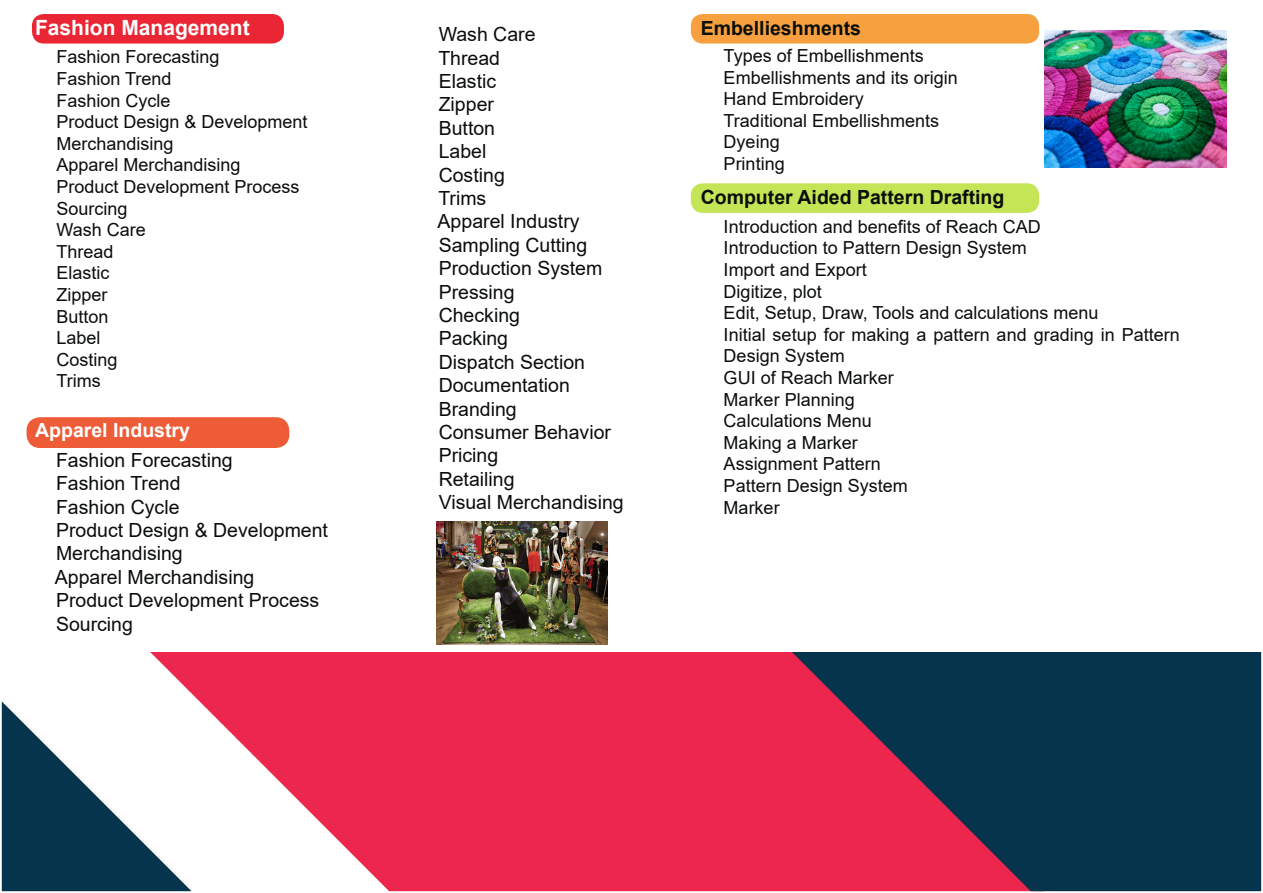
<style>
.page{position:relative;width:1263px;height:893px;background:#fff}
.page>*{position:absolute;margin:0;border:0;box-sizing:border-box;transform-origin:0 0}
.t1{font:700 21px "Arial";color:#fff}
.t2{font:19.5px "Arial";color:#0a0e0a}
.t3{font:700 19.5px "Arial";color:#0a0e0a}
.t4{font:700 19.5px "Arial";color:#fff}
.t5{font:18px/21.6px "Arial";color:#0a0e0a}
</style>
<div class="page">
<div style="left:32px;top:14px;width:252px;height:30px;background:#ea2634;border-radius:12px"></div>
<div style="left:691px;top:14px;width:348px;height:30px;background:#f7a03f;border-radius:12px"></div>
<div style="left:691px;top:183px;width:348px;height:30px;background:#c4e556;border-radius:12px"></div>
<div style="left:27px;top:417px;width:262px;height:31px;background:#ee5c37;border-radius:14px"></div>
<svg style="left:150px;top:652px;width:642px;height:239px;background:#ef4466"></svg>
<svg style="left:2px;top:701px;width:190px;height:190px"></svg>
<svg style="left:792px;top:652px;width:469px;height:239px;background:#41304c"></svg>
<img style="left:437px;top:522px;width:170px;height:122px">
<img style="left:1044px;top:30px;width:183px;height:137px">
<p class="t1" style="left:35px;top:13px;width:216px">Fashion Management</p>
<p class="t5" style="left:57px;top:46px;width:165px">Fashion Forecasting</p>
<p class="t5" style="left:57px;top:68px;width:117px">Fashion Trend</p>
<p class="t5" style="left:57px;top:89px;width:116px">Fashion Cycle</p>
<p class="t5" style="left:57px;top:111px;width:253px">Product Design &amp; Development</p>
<p class="t5" style="left:57px;top:133px;width:119px">Merchandising</p>
<p class="t5" style="left:57px;top:154px;width:186px">Apparel Merchandising</p>
<p class="t5" style="left:57px;top:176px;width:245px">Product Development Process</p>
<p class="t5" style="left:57px;top:197px;width:73px">Sourcing</p>
<p class="t5" style="left:57px;top:219px;width:91px">Wash Care</p>
<p class="t5" style="left:57px;top:241px;width:59px">Thread</p>
<p class="t5" style="left:57px;top:262px;width:55px">Elastic</p>
<p class="t5" style="left:57px;top:284px;width:53px">Zipper</p>
<p class="t5" style="left:57px;top:305px;width:54px">Button</p>
<p class="t5" style="left:57px;top:327px;width:46px">Label</p>
<p class="t5" style="left:57px;top:349px;width:63px">Costing</p>
<p class="t5" style="left:57px;top:370px;width:46px">Trims</p>
<p class="t4" style="left:35px;top:417px;width:156px">Apparel Industry</p>
<p class="t2" style="left:56px;top:446px;width:178px">Fashion Forecasting</p>
<p class="t2" style="left:56px;top:470px;width:126px">Fashion Trend</p>
<p class="t2" style="left:56px;top:493px;width:125px">Fashion Cycle</p>
<p class="t2" style="left:56px;top:517px;width:274px">Product Design &amp; Development</p>
<p class="t2" style="left:56px;top:540px;width:128px">Merchandising</p>
<p class="t2" style="left:55px;top:563px;width:201px">Apparel Merchandising</p>
<p class="t2" style="left:56px;top:587px;width:265px">Product Development Process</p>
<p class="t2" style="left:56px;top:610px;width:78px">Sourcing</p>
<p class="t2" style="left:439px;top:21px;width:98px">Wash Care</p>
<p class="t2" style="left:438px;top:44px;width:63px">Thread</p>
<p class="t2" style="left:439px;top:68px;width:59px">Elastic</p>
<p class="t2" style="left:439px;top:91px;width:57px">Zipper</p>
<p class="t2" style="left:439px;top:114px;width:58px">Button</p>
<p class="t2" style="left:439px;top:138px;width:49px">Label</p>
<p class="t2" style="left:439px;top:161px;width:68px">Costing</p>
<p class="t2" style="left:438px;top:185px;width:50px">Trims</p>
<p class="t2" style="left:438px;top:208px;width:143px">Apparel Industry</p>
<p class="t2" style="left:439px;top:231px;width:150px">Sampling Cutting</p>
<p class="t2" style="left:439px;top:255px;width:165px">Production System</p>
<p class="t2" style="left:439px;top:278px;width:77px">Pressing</p>
<p class="t2" style="left:439px;top:302px;width:83px">Checking</p>
<p class="t2" style="left:439px;top:325px;width:71px">Packing</p>
<p class="t2" style="left:439px;top:348px;width:148px">Dispatch Section</p>
<p class="t2" style="left:439px;top:372px;width:133px">Documentation</p>
<p class="t2" style="left:439px;top:395px;width:80px">Branding</p>
<p class="t2" style="left:439px;top:419px;width:174px">Consumer Behavior</p>
<p class="t2" style="left:439px;top:442px;width:61px">Pricing</p>
<p class="t2" style="left:439px;top:465px;width:77px">Retailing</p>
<p class="t2" style="left:439px;top:489px;width:186px">Visual Merchandising</p>
<p class="t3" style="left:701px;top:15px;width:162px">Embellieshments</p>
<p class="t5" style="left:724px;top:45px;width:202px">Types of Embellishments</p>
<p class="t5" style="left:724px;top:66px;width:236px">Embellishments and its origin</p>
<p class="t5" style="left:724px;top:88px;width:142px">Hand Embroidery</p>
<p class="t5" style="left:724px;top:110px;width:217px">Traditional Embellishments</p>
<p class="t5" style="left:724px;top:131px;width:58px">Dyeing</p>
<p class="t5" style="left:724px;top:153px;width:63px">Printing</p>
<p class="t3" style="left:701px;top:184px;width:305px">Computer Aided Pattern Drafting</p>
<p class="t5" style="left:724px;top:216px;width:319px">Introduction and benefits of Reach CAD</p>
<p class="t5" style="left:724px;top:237px;width:305px">Introduction to Pattern Design System</p>
<p class="t5" style="left:724px;top:259px;width:145px">Import and Export</p>
<p class="t5" style="left:724px;top:280px;width:100px">Digitize, plot</p>
<p class="t5" style="left:724px;top:302px;width:376px">Edit, Setup, Draw, Tools and calculations menu</p>
<p class="t5" style="left:724px;top:324px;width:457px">Initial setup for making a pattern and grading in Pattern<br>Design System</p>
<p class="t5" style="left:724px;top:367px;width:172px">GUI of Reach Marker</p>
<p class="t5" style="left:724px;top:388px;width:133px">Marker Planning</p>
<p class="t5" style="left:724px;top:410px;width:150px">Calculations Menu</p>
<p class="t5" style="left:724px;top:432px;width:136px">Making a Marker</p>
<p class="t5" style="left:724px;top:453px;width:159px">Assignment Pattern</p>
<p class="t5" style="left:724px;top:475px;width:186px">Pattern Design System</p>
<p class="t5" style="left:724px;top:496px;width:57px">Marker</p>
</div>
